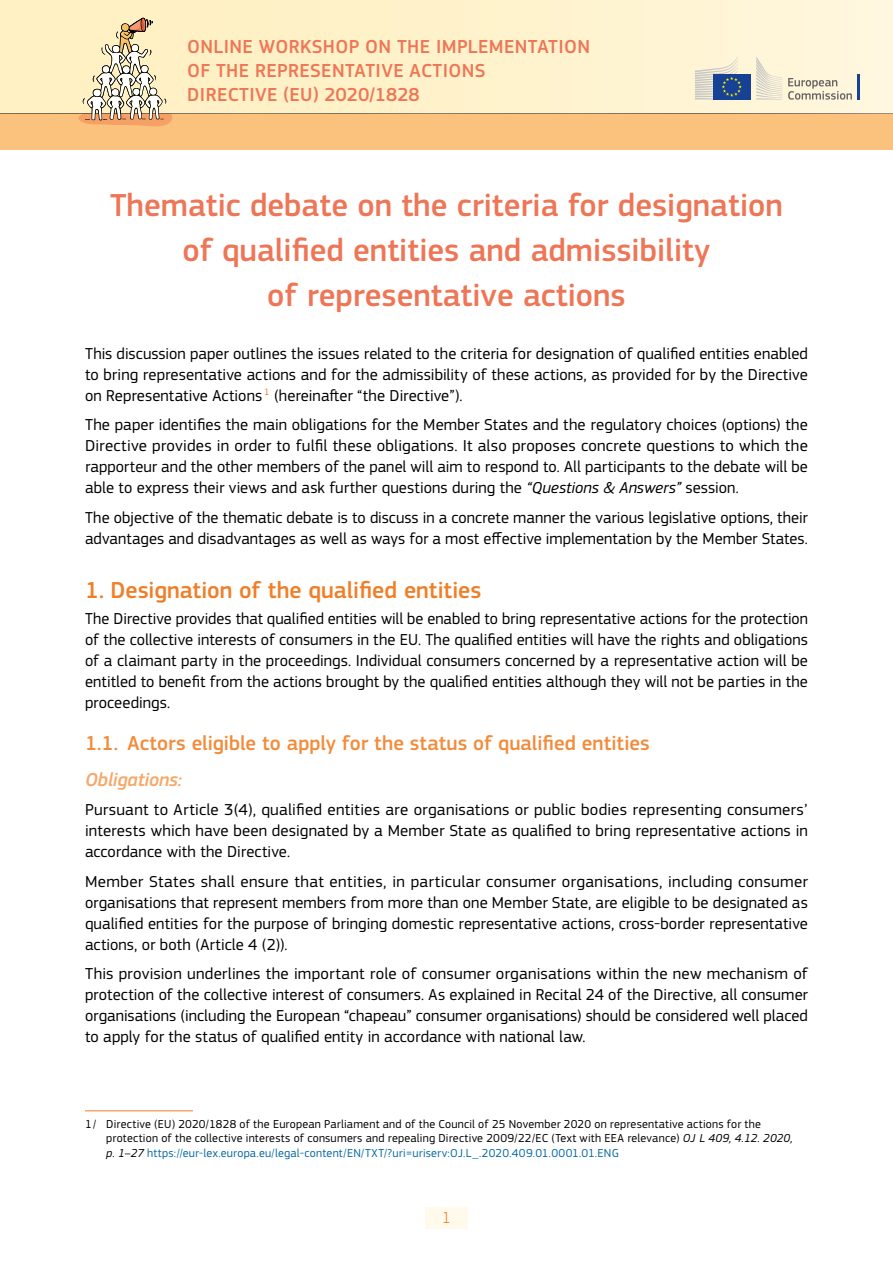
<style>
.page{position:relative;width:893px;height:1263px;background:#fff}
.page>*{position:absolute;margin:0;border:0;box-sizing:border-box;transform-origin:0 0}
.Body{font:500 33px/45px "EC Square Sans Pro";color:#ee7656;text-align:center}
.t1{font:500 24px "EC Square Sans Pro";color:#f07e26}
.t2{font:500 21px "EC Square Sans Pro";color:#f28c3b}
.t3{font:500 19.65px/24px "EC Square Sans Pro";letter-spacing:.02em;color:#ee7656}
.H3_Italic{font:italic 500 19.5px "EC Square Sans Pro";letter-spacing:-.01em;color:#f6a868}
.Body-2{font:16.5px/21px "EC Square Sans Pro";letter-spacing:.005em;color:#000;text-align:justify}
.t4{font:300 16.5px "EC Square Sans Pro";color:#f07e26}
.Footnotes{font:12px/14.4px "EC Square Sans Pro";letter-spacing:.02em;color:#000}
.s1{font-style:italic}
.s2{color:#0669a3}
</style>
<div class="page">
<div style="left:0;top:0;width:893px;height:150px;background:linear-gradient(to right,#fff0bf,#fff6db)"></div>
<div style="left:425px;top:1207px;width:43px;height:21px;background:#fffaec"></div>
<svg style="left:0;top:17px;width:893px;height:133px;background:#f7e0b4"></svg>
<hr style="left:85px;top:1110px;width:108px;height:1px;background:#f07e26">
<p class="t3" style="left:187px;top:35px;width:405px">ONLINE WORKSHOP ON THE IMPLEMENTATION<br>OF THE REPRESENTATIVE ACTIONS<br>DIRECTIVE (EU) 2020/1828</p>
<p class="Body" style="left:110px;top:183px;width:674px">Thematic debate on the criteria for designation of qualified entities and admissibility<br>of representative actions</p>
<p class="Body-2" style="left:85px;top:343px;width:724px">This discussion paper outlines the issues related to the criteria for designation of qualified entities enabled to bring representative actions and for the admissibility of these actions, as provided for by the Directive on Representative Actions <sup>1</sup> (hereinafter “the Directive”).</p>
<p class="Body-2" style="left:85px;top:415px;width:724px">The paper identifies the main obligations for the Member States and the regulatory choices (options) the Directive provides in order to fulfil these obligations. It also proposes concrete questions to which the rapporteur and the other members of the panel will aim to respond to. All participants to the debate will be able to express their views and ask further questions during the <span class="s1">“Questions &amp; Answers”</span> session.</p>
<p class="Body-2" style="left:85px;top:507px;width:724px">The objective of the thematic debate is to discuss in a concrete manner the various legislative options, their advantages and disadvantages as well as ways for a most effective implementation by the Member States.</p>
<p class="t1" style="left:85px;top:576px;width:398px">1. Designation of the qualified entities</p>
<p class="Body-2" style="left:85px;top:608px;width:724px">The Directive provides that qualified entities will be enabled to bring representative actions for the protection of the collective interests of consumers in the EU. The qualified entities will have the rights and obligations of a claimant party in the proceedings. Individual consumers concerned by a representative action will be entitled to benefit from the actions brought by the qualified entities although they will not be parties in the proceedings.</p>
<p class="t2" style="left:85px;top:731px;width:566px">1.1. Actors eligible to apply for the status of qualified entities</p>
<h1 class="H3_Italic" style="left:85px;top:768px;width:99px">Obligations:</h1>
<p class="Body-2" style="left:85px;top:800px;width:724px">Pursuant to Article 3(4), qualified entities are organisations or public bodies representing consumers’ interests which have been designated by a Member State as qualified to bring representative actions in accordance with the Directive.</p>
<p class="Body-2" style="left:85px;top:871px;width:724px">Member States shall ensure that entities, in particular consumer organisations, including consumer organisations that represent members from more than one Member State, are eligible to be designated as qualified entities for the purpose of bringing domestic representative actions, cross-border representative actions, or both (Article 4 (2)).</p>
<p class="Body-2" style="left:85px;top:964px;width:724px">This provision underlines the important role of consumer organisations within the new mechanism of protection of the collective interest of consumers. As explained in Recital 24 of the Directive, all consumer organisations (including the European “chapeau” consumer organisations) should be considered well placed to apply for the status of qualified entity in accordance with national law.</p>
<p class="Footnotes" style="left:106px;top:1117px;width:688px;text-indent:-21px">1/ Directive (EU) 2020/1828 of the European Parliament and of the Council of 25 November 2020 on representative actions for the protection of the collective interests of consumers and repealing Directive 2009/22/EC (Text with EEA relevance) <span class="s1">OJ L 409, 4.12. 2020, p. 1–27</span> <span class="s2">https://eur-lex.europa.eu/legal-content/EN/TXT/?uri=uriserv:OJ.L_.2020.409.01.0001.01.ENG</span></p>
<p class="t4" style="left:442px;top:1208px;width:10px">1</p>
</div>
